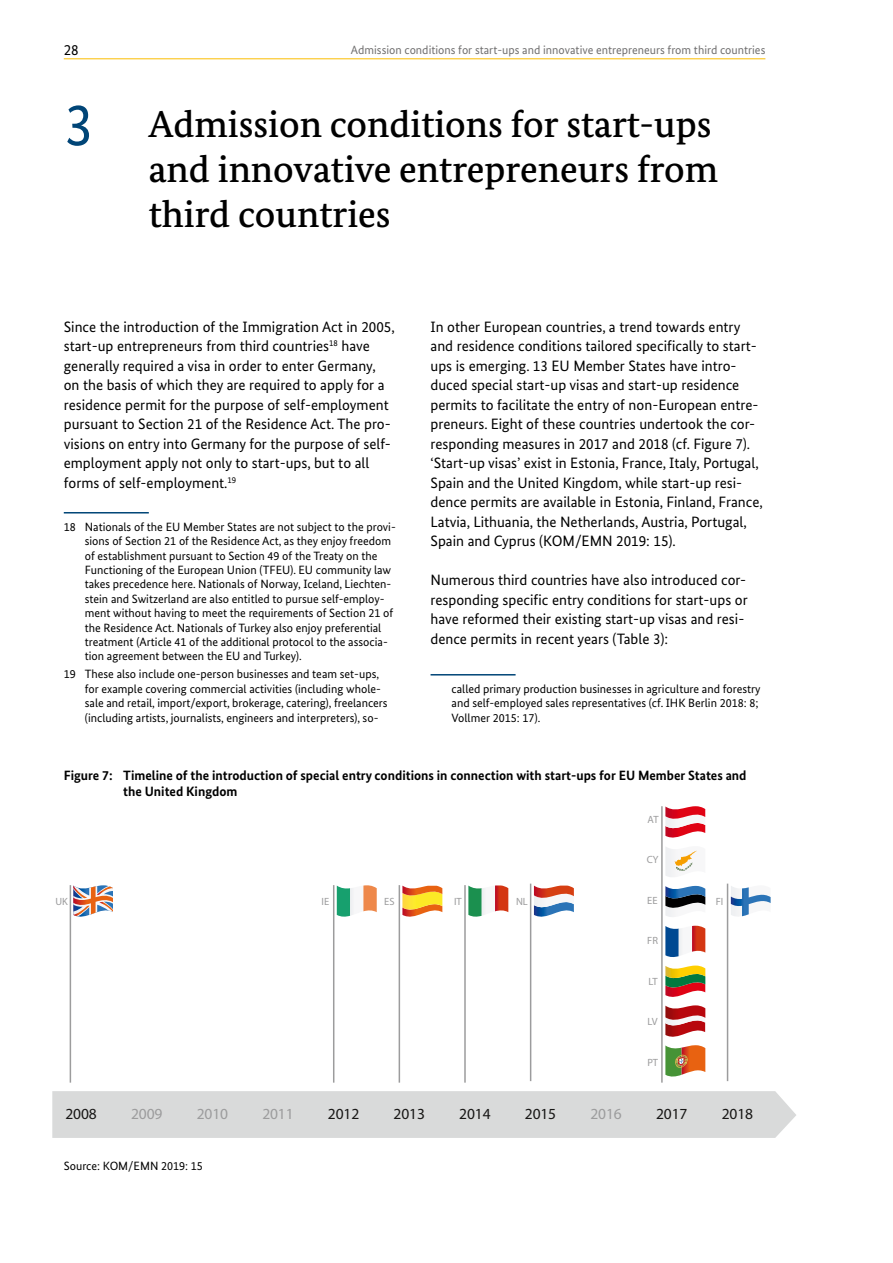
<style>
.page{position:relative;width:893px;height:1263px;background:#fff}
.page>*{position:absolute;margin:0;border:0;box-sizing:border-box;transform-origin:0 0}
.t1{font:60px "Bundes Sans";color:#004577}
.t2{font:500 37.5px/45px "Bundes Serif";color:#000}
.t3{font:15.45px "EC Square Sans Pro";letter-spacing:-.005em;color:#181716}
.t4{font:15.45px "EC Square Sans Pro";letter-spacing:-.005em;color:#9c9c9d}
.Fließtext_WP{font:15px/19.5px "Bundes Sans";color:#000}
.Abbildungsüberschrif{font:700 13.5px/16.2px "Bundes Sans";color:#000}
.t5{font:12px/14.4px "Bundes Sans";color:#000}
.t6{font:12px "Bundes Sans";color:#706f6f}
.t7{font:10.5px "EC Square Sans Pro";letter-spacing:-.005em;color:#9c9c9d}
</style>
<div class="page">
<hr style="left:64px;top:58px;width:701px;height:1px;background:#fcbd00">
<hr style="left:64px;top:512px;width:85px;height:1px;background:#004577">
<hr style="left:431px;top:674px;width:85px;height:1px;background:#004577">
<div style="left:52px;top:1091px;width:744px;height:47px;background:#d9dada"></div>
<svg style="left:73px;top:885px;width:40px;height:32px"></svg>
<svg style="left:337px;top:885px;width:40px;height:32px"></svg>
<svg style="left:402px;top:886px;width:40px;height:31px"></svg>
<svg style="left:468px;top:885px;width:40px;height:32px"></svg>
<svg style="left:534px;top:885px;width:40px;height:32px"></svg>
<svg style="left:665px;top:806px;width:40px;height:32px"></svg>
<svg style="left:665px;top:847px;width:32px;height:30px"></svg>
<svg style="left:665px;top:886px;width:40px;height:31px"></svg>
<svg style="left:665px;top:926px;width:40px;height:31px"></svg>
<svg style="left:665px;top:965px;width:40px;height:32px"></svg>
<svg style="left:665px;top:1005px;width:40px;height:32px"></svg>
<svg style="left:665px;top:1045px;width:40px;height:32px"></svg>
<svg style="left:731px;top:886px;width:40px;height:31px"></svg>
<hr style="left:70px;top:885px;width:1px;height:198px;background:#9c9c9d">
<hr style="left:333px;top:885px;width:1px;height:198px;background:#9c9c9d">
<hr style="left:399px;top:885px;width:1px;height:198px;background:#9c9c9d">
<hr style="left:464px;top:885px;width:2px;height:198px;background:#9c9c9d">
<hr style="left:661px;top:806px;width:2px;height:277px;background:#9c9c9d">
<hr style="left:530px;top:884px;width:1px;height:197px;background:#9c9c9d">
<hr style="left:727px;top:884px;width:1px;height:197px;background:#9c9c9d">
<p class="Fließtext_WP" style="left:64px;top:39px;width:16px">28</p>
<p class="t6" style="left:351px;top:43px;width:416px">Admission conditions for start-ups and innovative entrepreneurs from third countries</p>
<h1 class="t1" style="left:64px;top:88px;width:31px">3</h1>
<h1 class="t2" style="left:149px;top:101px;width:571px">Admission conditions for start-ups and innovative entrepreneurs from third countries</h1>
<p class="Fließtext_WP" style="left:64px;top:316px;width:332px">Since the introduction of the Immigration Act in 2005, start-up entrepreneurs from third countries<sup>18</sup> have generally required a visa in order to enter Germany, on the basis of which they are required to apply for a residence permit for the purpose of self-employment pursuant to Section 21 of the Residence Act. The pro&shy;visions on entry into Germany for the purpose of self&shy;employment apply not only to start-ups, but to all forms of self-employment.<sup>19</sup></p>
<p class="t5" style="left:85px;top:519px;width:313px;text-indent:-21px">18 Nationals of the EU Member States are not subject to the provi&shy;sions of Section 21 of the Residence Act, as they enjoy freedom of establishment pursuant to Section 49 of the Treaty on the Functioning of the European Union (TFEU). EU community law takes precedence here. Nationals of Norway, Iceland, Liechten&shy;stein and Switzerland are also entitled to pursue self-employ&shy;ment without having to meet the requirements of Section 21 of the Residence Act. Nationals of Turkey also enjoy preferential treatment (Article 41 of the additional protocol to the associa&shy;tion agreement between the EU and Turkey).</p>
<p class="t5" style="left:85px;top:667px;width:304px;text-indent:-21px">19 These also include one-person businesses and team set-ups, for example covering commercial activities (including whole&shy;sale and retail, import/export, brokerage, catering), freelancers (including artists, journalists, engineers and interpreters), so-</p>
<p class="Fließtext_WP" style="left:431px;top:316px;width:334px">In other European countries, a trend towards entry and residence conditions tailored specifically to start&shy;ups is emerging. 13 EU Member States have intro&shy;duced special start-up visas and start-up residence permits to facilitate the entry of non-European entre&shy;preneurs. Eight of these countries undertook the cor&shy;responding measures in 2017 and 2018 (cf. Figure 7). ‘Start-up visas’ exist in Estonia, France, Italy, Portugal, Spain and the United Kingdom, while start-up resi&shy;dence permits are available in Estonia, Finland, France, Latvia, Lithuania, the Netherlands, Austria, Portugal, Spain and Cyprus (KOM/EMN 2019: 15).</p>
<p class="Fließtext_WP" style="left:431px;top:570px;width:319px">Numerous third countries have also introduced cor&shy;responding specific entry conditions for start-ups or have reformed their existing start-up visas and resi&shy;dence permits in recent years (Table 3):</p>
<p class="t5" style="left:452px;top:681px;width:311px">called primary production businesses in agriculture and forestry and self-employed sales representatives (cf. IHK Berlin 2018: 8;<br>Vollmer 2015: 17).</p>
<p class="Abbildungsüberschrif" style="left:123px;top:767px;width:625px;text-indent:-60px">Figure 7: Timeline of the introduction of special entry conditions in connection with start-ups for EU Member States and the United Kingdom</p>
<p class="t7" style="left:647px;top:813px;width:13px">AT</p>
<p class="t7" style="left:647px;top:853px;width:13px">CY</p>
<p class="t7" style="left:647px;top:894px;width:12px">EE</p>
<p class="t7" style="left:647px;top:934px;width:12px">FR</p>
<p class="t7" style="left:648px;top:975px;width:11px">LT</p>
<p class="t7" style="left:648px;top:1015px;width:12px">LV</p>
<p class="t7" style="left:647px;top:1055px;width:12px">PT</p>
<p class="t7" style="left:56px;top:895px;width:14px">UK</p>
<p class="t7" style="left:322px;top:895px;width:9px">IE</p>
<p class="t7" style="left:384px;top:895px;width:12px">ES</p>
<p class="t7" style="left:454px;top:895px;width:9px">IT</p>
<p class="t7" style="left:516px;top:895px;width:13px">NL</p>
<p class="t7" style="left:716px;top:895px;width:9px">FI</p>
<p class="t3" style="left:65px;top:1104px;width:33px">2008</p>
<p class="t4" style="left:131px;top:1104px;width:33px">2009</p>
<p class="t4" style="left:197px;top:1104px;width:33px">2010</p>
<p class="t4" style="left:262px;top:1104px;width:33px">2011</p>
<p class="t3" style="left:328px;top:1104px;width:33px">2012</p>
<p class="t3" style="left:394px;top:1104px;width:33px">2013</p>
<p class="t3" style="left:459px;top:1104px;width:33px">2014</p>
<p class="t3" style="left:525px;top:1104px;width:33px">2015</p>
<p class="t4" style="left:590px;top:1104px;width:33px">2016</p>
<p class="t3" style="left:656px;top:1104px;width:33px">2017</p>
<p class="t3" style="left:722px;top:1104px;width:33px">2018</p>
<p class="t5" style="left:64px;top:1158px;width:141px">Source: KOM/EMN 2019: 15</p>
</div>
